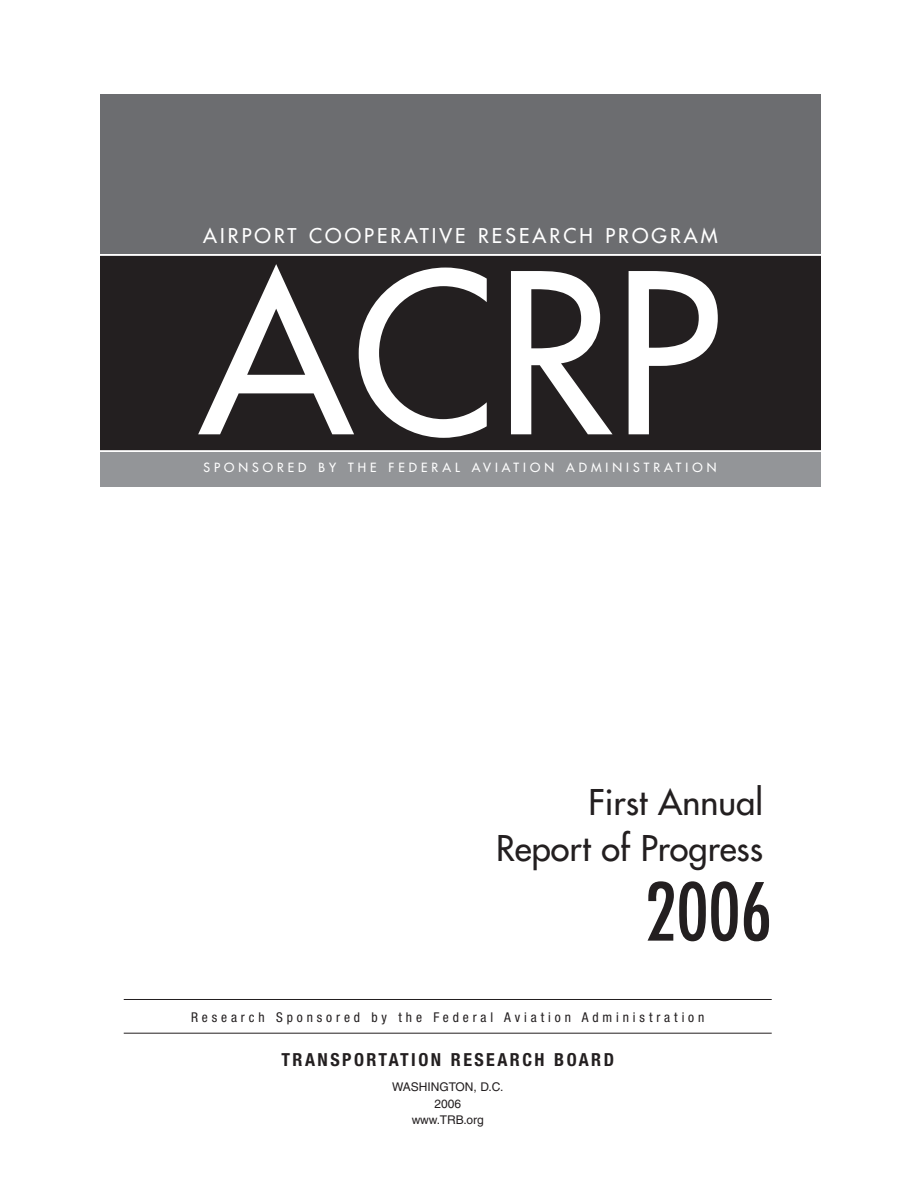
<style>
.page{position:relative;width:918px;height:1188px;background:#fff}
.page>*{position:absolute;margin:0;border:0;box-sizing:border-box;transform-origin:0 0}
.t1{font:216.6px "Futura";color:#fff}
.t2{font:condensed 77.7px "Futura";color:#231f20}
.t3{font:34.5px/46.5px "Futura";color:#231f20;text-align:right}
.t4{font:19.8px "Futura";letter-spacing:.155em;color:#fff}
.t5{font:700 condensed 18px "Helvetica Neue";letter-spacing:.135em;color:#231f20}
.t6{font:condensed 13.5px "Helvetica Neue";letter-spacing:.29em;color:#231f20}
.t7{font:12.45px "Futura";letter-spacing:.325em;color:#fff}
.t8{font:12px/16.5px "Helvetica";color:#231f20;text-align:center}
</style>
<div class="page">
<div style="left:100px;top:94px;width:720px;height:159px;background:#6c6d70"></div>
<div style="left:100px;top:452px;width:720px;height:35px;background:#939598"></div>
<div style="left:100px;top:256px;width:720px;height:195px;background:#231f20"></div>
<hr style="left:98px;top:450px;width:724px;height:2px;background:#fff">
<hr style="left:124px;top:1033px;width:648px;height:1px;background:#231f20">
<hr style="left:124px;top:999px;width:648px;height:1px;background:#231f20">
<h3 class="t4" style="left:203px;top:225px;width:516px">AIRPORT COOPERATIVE RESEARCH PROGRAM</h3>
<h1 class="t1" style="left:200px;top:246px;width:522px">ACRP</h1>
<p class="t7" style="left:203px;top:461px;width:515px">SPONSORED BY THE FEDERAL AVIATION ADMINISTRATION</p>
<h3 class="t3" style="left:496px;top:781px;width:268px">First Annual<br>Report of Progress</h3>
<h2 class="t2" style="left:645px;top:876px;width:129px">2006</h2>
<p class="t6" style="left:191px;top:1012px;width:515px">Research Sponsored by the Federal Aviation Administration</p>
<h3 class="t5" style="left:282px;top:1053px;width:334px">TRANSPORTATION RESEARCH BOARD</h3>
<p class="t8" style="left:392px;top:1080px;width:113px">WASHINGTON, D.C.<br>2006<br>www.TRB.org</p>
</div>
